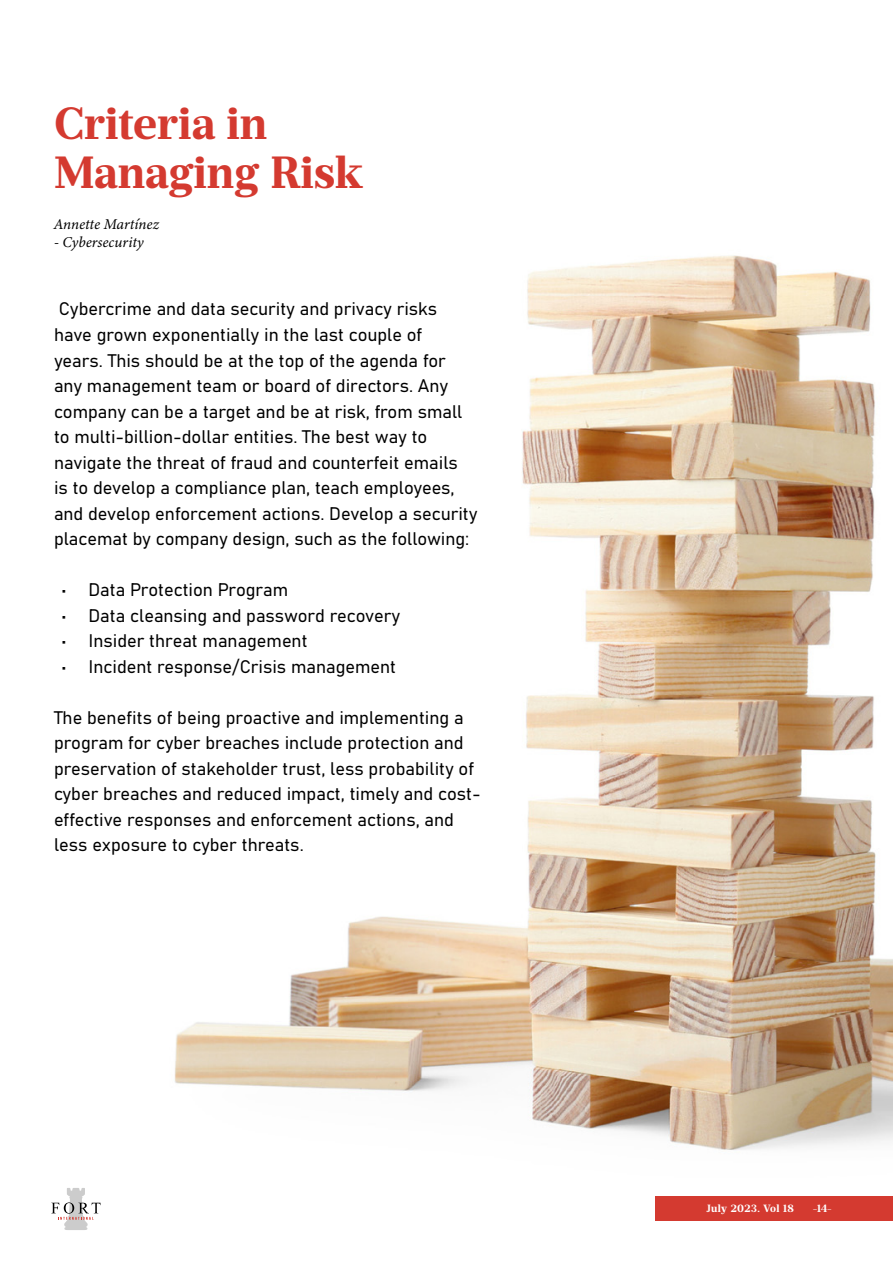
<style>
.page{position:relative;width:893px;height:1263px;background:#fff}
.page>*{position:absolute;margin:0;border:0;box-sizing:border-box;transform-origin:0 0}
.t1{font:700 45px/49.5px "Prumo Text";color:#d43a30}
.t2{font:18px/25.5px "Bahnschrift";color:#000}
.t3{font:italic 15px "Minion Variable Concept";color:#000}
.t4{font:700 10.5px "Prumo Text";letter-spacing:.04em;color:#fff}
</style>
<div class="page">
<div style="left:655px;top:1196px;width:238px;height:25px;background:#d43a30"></div>
<svg style="left:51px;top:1188px;width:50px;height:42px"></svg>
<img style="left:174px;top:255px;width:719px;height:895px">
<h1 class="t1" style="left:54px;top:100px;width:311px">Criteria in<br>Managing Risk</h1>
<p class="t3" style="left:54px;top:214px;width:107px">Annette Martínez</p>
<p class="t3" style="left:54px;top:232px;width:91px">- Cybersecurity</p>
<p class="t2" style="left:54px;top:295px;width:425px">Cybercrime and data security and privacy risks<br>have grown exponentially in the last couple of<br>years. This should be at the top of the agenda for any management team or board of directors. Any company can be a target and be at risk, from small to multi-billion-dollar entities. The best way to navigate the threat of fraud and counterfeit emails<br>is to develop a compliance plan, teach employees, and develop enforcement actions. Develop a security placemat by company design, such as the following:</p>
<p class="t2" style="left:62px;top:576px;width:228px">• Data Protection Program</p>
<p class="t2" style="left:62px;top:601px;width:340px">• Data cleansing and password recovery</p>
<p class="t2" style="left:62px;top:627px;width:248px">• Insider threat management</p>
<p class="t2" style="left:62px;top:652px;width:336px">• Incident response/Crisis management</p>
<p class="t2" style="left:54px;top:703px;width:428px">The benefits of being proactive and implementing a program for cyber breaches include protection and preservation of stakeholder trust, less probability of cyber breaches and reduced impact, timely and cost&shy;effective responses and enforcement actions, and less exposure to cyber threats.</p>
<p class="t4" style="left:707px;top:1202px;width:89px">July 2023. Vol 18</p>
<p class="t4" style="left:813px;top:1202px;width:21px">-14-</p>
</div>
